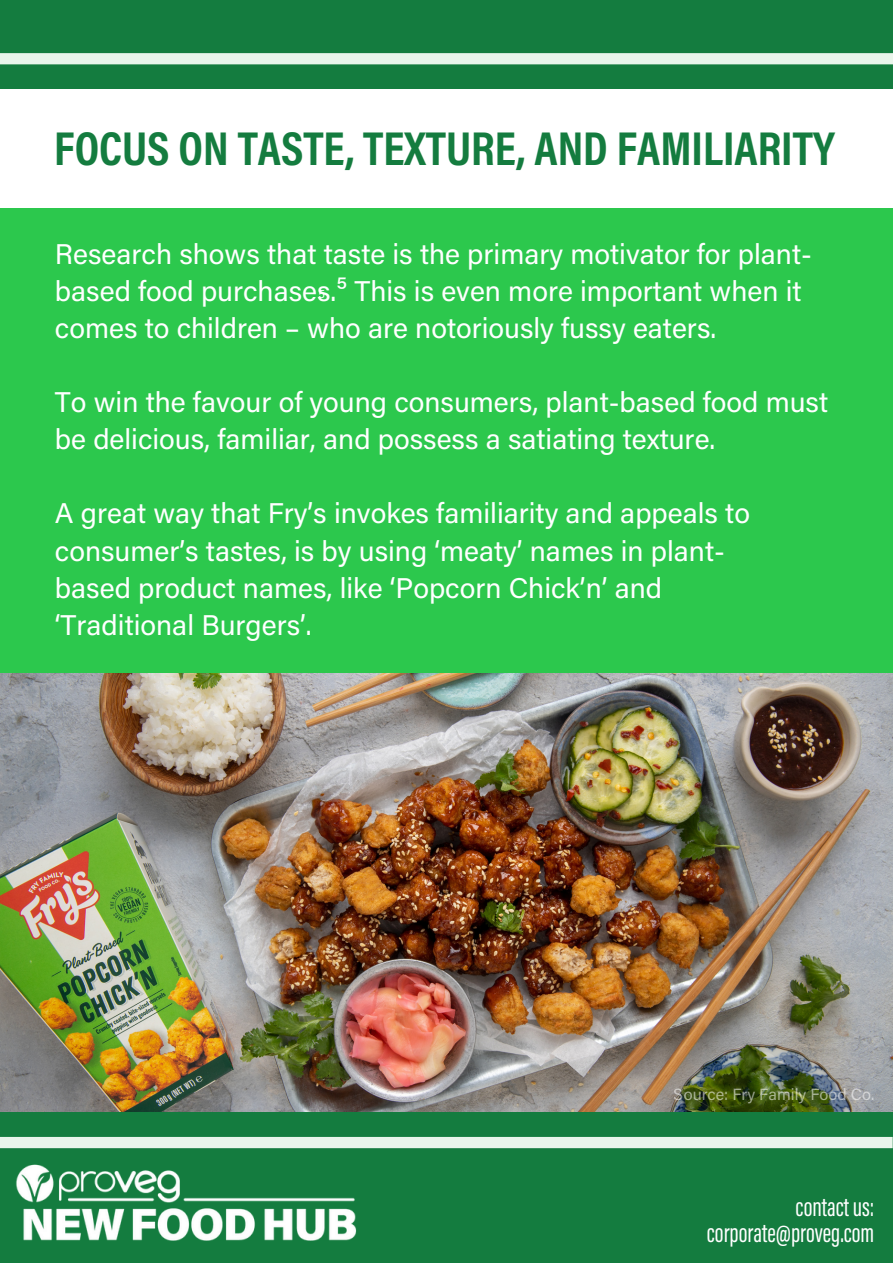
<style>
.page{position:relative;width:893px;height:1264px;background:#fff}
.page>*{position:absolute;margin:0;border:0;box-sizing:border-box;transform-origin:0 0}
.t1{font:700 48px "Acumin Pro Cond";color:#147c3f}
.t2{font:28.5px/37px "Acumin Pro";color:#fff}
.t3{font:27px "Acumin Pro Extra Cond";color:#fff}
.t4{font:16.2px "Acumin Pro";color:#fff}
.t5{font:12px "Acumin Pro";color:#fff}
</style>
<div class="page">
<img style="left:0;top:672px;width:892px;height:440px">
<div style="left:0;top:1112px;width:892px;height:150px;background:#147c3f"></div>
<div style="left:0;top:1136px;width:892px;height:12px;background:#e9f5eb"></div>
<img style="left:0;top:1148px;width:380px;height:93px">
<div style="left:0;top:0;width:892px;height:89px;background:#147c3f"></div>
<div style="left:0;top:53px;width:892px;height:11px;background:#e9f5eb"></div>
<div style="left:0;top:208px;width:892px;height:464px;background:#2cc84d"></div>
<p class="t1" style="left:54px;top:130px;width:782px">FOCUS ON TASTE, TEXTURE, AND FAMILIARITY</p>
<p class="t2" style="left:55px;top:238px;width:758px">Research shows that taste is the primary motivator for plant&shy;based food purchases.⁵ This is even more important when it comes to children – who are notoriously fussy eaters.</p>
<p class="t5" style="left:318px;top:289px;width:8px">5</p>
<p class="t2" style="left:55px;top:387px;width:774px">To win the favour of young consumers, plant-based food must be delicious, familiar, and possess a satiating texture.</p>
<p class="t2" style="left:55px;top:498px;width:696px">A great way that Fry’s invokes familiarity and appeals to consumer’s tastes, is by using ‘meaty’ names in plant-</p>
<p class="t2" style="left:55px;top:572px;width:608px">based product names, like ‘Popcorn Chick’n’ and</p>
<p class="t2" style="left:55px;top:609px;width:258px">‘Traditional Burgers’.</p>
<p class="t4" style="left:674px;top:1088px;width:202px">Source: Fry Family Food Co.</p>
<p class="t3" style="left:795px;top:1196px;width:80px">contactus:</p>
<p class="t3" style="left:706px;top:1222px;width:169px">corporate@proveg.com</p>
</div>
